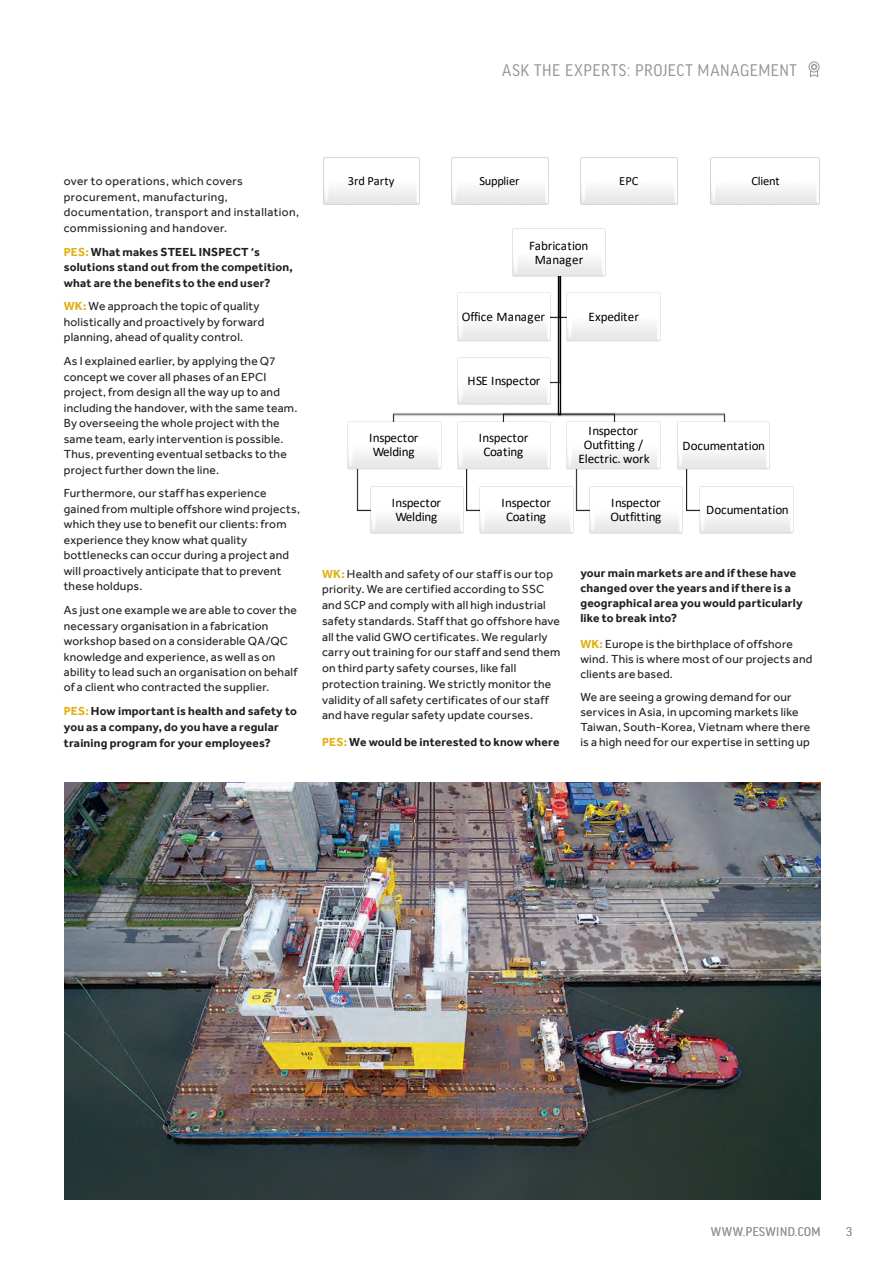
<style>
.page{position:relative;width:893px;height:1263px;background:#fff}
.page>*{position:absolute;margin:0;border:0;box-sizing:border-box;transform-origin:0 0}
.Page_head_2015{font:18px "Good Headline Pro Narr";letter-spacing:.03em;color:#939598}
.t1{font:13.5px "Good Headline Pro Narr";letter-spacing:.035em;color:#939598}
.t2{font:13.05px/14.1px "Calibri";letter-spacing:-.015em;color:#000}
.t3{font:13.05px/14.1px "Calibri";letter-spacing:.005em;color:#000;text-align:center}
.t4{font:12.45px "Calibri";letter-spacing:-.015em;color:#000}
.t5{font:12.45px "Calibri";letter-spacing:.01em;color:#000}
.Body_Copy_2015{font:12px/15.5px "Effra";letter-spacing:.02em;color:#231f20}
.Body_Copy_2015-2{font:700 12px/15px "Effra";letter-spacing:.015em;color:#231f20}
.s1{color:#e2b012}
.s2{font-weight:700;color:#e2b012}
</style>
<div class="page">
<div style="left:809px;top:62px;width:10px;height:10px;border:1px solid #939598;border-radius:50%"></div>
<svg style="left:809px;top:63px;width:10px;height:14px"></svg>
<img style="left:686px;top:470px;width:13px;height:42px">
<img style="left:616px;top:413px;width:110px;height:8px">
<img style="left:575px;top:470px;width:13px;height:42px">
<img style="left:562px;top:316px;width:54px;height:105px">
<img style="left:466px;top:470px;width:13px;height:42px">
<img style="left:356px;top:470px;width:13px;height:42px">
<img style="left:392px;top:278px;width:170px;height:143px">
<img style="left:512px;top:228px;width:94px;height:50px">
<img style="left:347px;top:421px;width:95px;height:49px">
<img style="left:369px;top:486px;width:95px;height:48px">
<img style="left:457px;top:421px;width:94px;height:49px">
<img style="left:479px;top:486px;width:95px;height:48px">
<img style="left:566px;top:421px;width:95px;height:49px">
<img style="left:588px;top:486px;width:95px;height:48px">
<img style="left:677px;top:421px;width:93px;height:49px">
<img style="left:699px;top:486px;width:95px;height:48px">
<img style="left:456px;top:292px;width:96px;height:50px">
<img style="left:566px;top:292px;width:95px;height:50px">
<img style="left:456px;top:356px;width:96px;height:50px">
<img style="left:64px;top:782px;width:757px;height:417px">
<img style="left:323px;top:157px;width:97px;height:48px">
<img style="left:710px;top:157px;width:110px;height:48px">
<img style="left:580px;top:157px;width:98px;height:48px">
<img style="left:451px;top:157px;width:98px;height:48px">
<p class="Page_head_2015" style="left:502px;top:61px;width:296px">ASK THE EXPERTS: PROJECT MANAGEMENT</p>
<p class="Body_Copy_2015" style="left:64px;top:173px;width:237px">over to operations, which covers procurement, manufacturing, documentation, transport and installation, commissioning and handover.</p>
<p class="Body_Copy_2015-2" style="left:64px;top:244px;width:231px;line-height:15.5px"><span class="s1">PES:</span> What makes STEEL INSPECT ‘s solutions stand out from the competition, what are the benefits to the end user?</p>
<p class="Body_Copy_2015" style="left:64px;top:299px;width:202px"><span class="s2">WK:</span> We approach the topic of quality holistically and proactively by forward planning, ahead of quality control.</p>
<p class="Body_Copy_2015" style="left:64px;top:353px;width:235px">As I explained earlier, by applying the Q7 concept we cover all phases of an EPCI project, from design all the way up to and including the handover, with the same team.<br>By overseeing the whole project with the same team, early intervention is possible.<br>Thus, preventing eventual setbacks to the project further down the line.</p>
<p class="Body_Copy_2015" style="left:64px;top:486px;width:238px">Furthermore, our staff has experience gained from multiple offshore wind projects, which they use to benefit our clients: from experience they know what quality bottlenecks can occur during a project and will proactively anticipate that to prevent these holdups.</p>
<p class="Body_Copy_2015" style="left:64px;top:602px;width:235px">As just one example we are able to cover the necessary organisation in a fabrication workshop based on a considerable QA/QC knowledge and experience, as well as on ability to lead such an organisation on behalf of a client who contracted the supplier.</p>
<p class="Body_Copy_2015-2" style="left:64px;top:703px;width:235px;line-height:15.6px"><span class="s1">PES:</span> How important is health and safety to you as a company, do you have a regular training program for your employees?</p>
<p class="t5" style="left:348px;top:172px;width:48px">3rd Party</p>
<p class="t4" style="left:479px;top:172px;width:42px">Supplier</p>
<p class="t4" style="left:619px;top:172px;width:21px">EPC</p>
<p class="t4" style="left:751px;top:172px;width:30px">Client</p>
<p class="t3" style="left:529px;top:238px;width:61px">Fabrication<br>Manager</p>
<p class="t2" style="left:462px;top:309px;width:85px">Office Manager</p>
<p class="t2" style="left:589px;top:309px;width:52px">Expediter</p>
<p class="t2" style="left:369px;top:431px;width:51px">Inspector<br>Welding</p>
<p class="t2" style="left:392px;top:495px;width:51px">Inspector<br>Welding</p>
<p class="t2" style="left:468px;top:373px;width:74px">HSE Inspector</p>
<p class="t2" style="left:479px;top:431px;width:51px;text-align:center">Inspector<br>Coating</p>
<p class="t2" style="left:501px;top:495px;width:51px;text-align:center">Inspector<br>Coating</p>
<p class="Body_Copy_2015" style="left:322px;top:565px;width:240px"><span class="s2">WK:</span> Health and safety of our staff is our top priority. We are certified according to SSC and SCP and comply with all high industrial safety standards. Staff that go offshore have all the valid GWO certificates. We regularly carry out training for our staff and send them on third party safety courses, like fall protection training. We strictly monitor the validity of all safety certificates of our staff and have regular safety update courses.</p>
<p class="Body_Copy_2015-2" style="left:322px;top:734px;width:239px"><span class="s1">PES:</span> We would be interested to know where</p>
<p class="t2" style="left:578px;top:423px;width:73px;text-align:center">Inspector<br>Outfitting /<br>Electric. work</p>
<p class="t2" style="left:610px;top:495px;width:53px">Inspector<br>Outfitting</p>
<p class="t2" style="left:682px;top:438px;width:84px">Documentation</p>
<p class="t2" style="left:706px;top:503px;width:84px">Documentation</p>
<p class="Body_Copy_2015-2" style="left:580px;top:566px;width:224px">your main markets are and if these have changed over the years and if there is a geographical area you would particularly like to break into?</p>
<p class="Body_Copy_2015" style="left:580px;top:636px;width:233px;line-height:15px"><span class="s2">WK:</span> Europe is the birthplace of offshore wind. This is where most of our projects and clients are based.</p>
<p class="Body_Copy_2015" style="left:580px;top:689px;width:231px">We are seeing a growing demand for our services in Asia, in upcoming markets like Taiwan, South-Korea, Vietnam where there is a high need for our expertise in setting up</p>
<p class="t1" style="left:711px;top:1225px;width:111px">WWW.PESWIND.COM</p>
<p class="t1" style="left:846px;top:1225px;width:7px">3</p>
</div>
